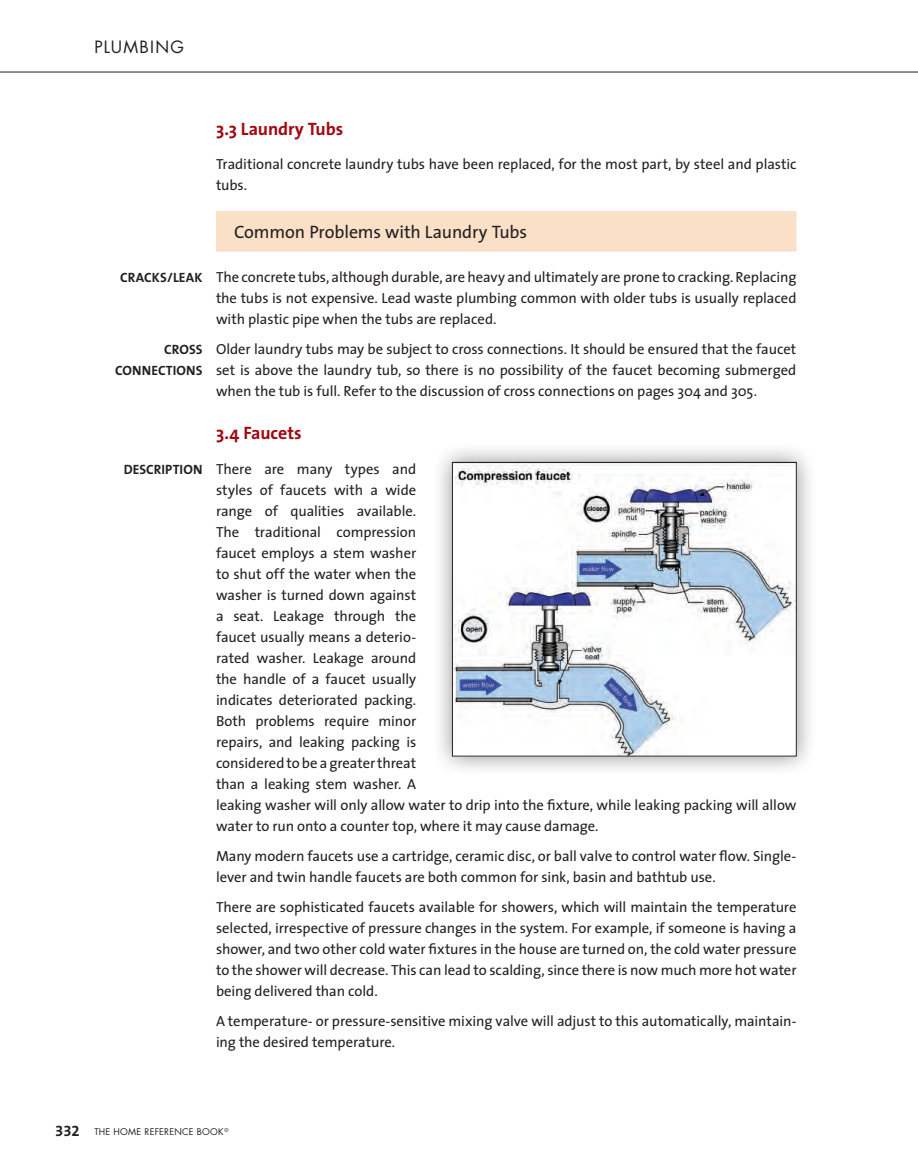
<style>
.page{position:relative;width:918px;height:1175px;background:#fff}
.page>*{position:absolute;margin:0;border:0;box-sizing:border-box;transform-origin:0 0}
.t1{font:18px "The Sans";letter-spacing:-.01em;color:#231f20}
.t2{font:700 18px "The Sans";letter-spacing:-.01em;color:#a1080f}
.t3{font:16.5px "Futura";letter-spacing:.075em;color:#231f20}
.t4{font:15px "The Sans Bold Expert";color:#231f20}
.t5{font:14.7px/21px "The Sans";letter-spacing:-.005em;color:#231f20}
.t6{font:9px "Futura";letter-spacing:.025em;color:#231f20}
.s1{font-weight:700;font-size:13.5px}
</style>
<div class="page">
<hr style="left:0;top:72px;width:918px;height:1px;background:#231f20">
<div style="left:216px;top:211px;width:580px;height:41px;background:#fae0c6"></div>
<div style="left:431px;top:441px;width:386px;height:336px;background:#231f20;opacity:.5"></div>
<img style="left:454px;top:464px;width:340px;height:290px">
<div style="left:452px;top:462px;width:344px;height:294px;border:1px solid #231f20"></div>
<p class="t3" style="left:94px;top:36px;width:91px">PLUMBING</p>
<p class="t2" style="left:216px;top:113px;width:129px">3.3 Laundry Tubs</p>
<p class="t5" style="left:216px;top:153px;width:582px">Traditional concrete laundry tubs have been replaced, for the most part, by steel and plastic tubs.</p>
<p class="t1" style="left:234px;top:217px;width:295px">Common Problems with Laundry Tubs</p>
<p class="t5" style="left:216px;top:266px;width:582px;text-align:justify;text-indent:-96px"><span class="s1">CRACKS/LEAK</span> The concrete tubs, although durable, are heavy and ultimately are prone to cracking. Replacing the tubs is not expensive. Lead waste plumbing common with older tubs is usually replaced with plastic pipe when the tubs are replaced.</p>
<p class="t5" style="left:164px;top:338px;width:634px"><span class="s1">CROSS</span> Older laundry tubs may be subject to cross connections. It should be ensured that the faucet</p>
<p class="t5" style="left:115px;top:359px;width:683px"><span class="s1">CONNECTIONS</span> set is above the laundry tub, so there is no possibility of the faucet becoming submerged</p>
<p class="t5" style="left:216px;top:380px;width:543px">when the tub is full. Refer to the discussion of cross connections on pages 304 and 305.</p>
<p class="t2" style="left:216px;top:418px;width:87px">3.4 Faucets</p>
<p class="t5" style="left:216px;top:458px;width:582px;text-indent:-92px"><span class="s1">DESCRIPTION</span> There are many types and<br>styles of faucets with a wide<br>range of qualities available.<br>The traditional compression<br>faucet employs a stem washer<br>to shut off the water when the<br>washer is turned down against<br>a seat. Leakage through the<br>faucet usually means a deterio-<br>rated washer. Leakage around<br>the handle of a faucet usually<br>indicates deteriorated packing.<br>Both problems require minor<br>repairs, and leaking packing is<br>considered to be a greater threat<br>than a leaking stem washer. A<br>leaking washer will only allow water to drip into the fixture, while leaking packing will allow water to run onto a counter top, where it may cause damage.</p>
<p class="t5" style="left:216px;top:845px;width:582px">Many modern faucets use a cartridge, ceramic disc, or ball valve to control water flow. Single&shy;lever and twin handle faucets are both common for sink, basin and bathtub use.</p>
<p class="t5" style="left:216px;top:896px;width:582px;text-align:justify">There are sophisticated faucets available for showers, which will maintain the temperature selected, irrespective of pressure changes in the system. For example, if someone is having a shower, and two other cold water fixtures in the house are turned on, the cold water pressure to the shower will decrease. This can lead to scalding, since there is now much more hot water being delivered than cold.</p>
<p class="t5" style="left:216px;top:1010px;width:582px">A temperature- or pressure-sensitive mixing valve will adjust to this automatically, maintain&shy;ing the desired temperature.</p>
<p class="t4" style="left:55px;top:1117px;width:26px">332</p>
<p class="t6" style="left:94px;top:1125px;width:136px">THE HOME REFERENCE BOOK <sup>©</sup></p>
</div>
